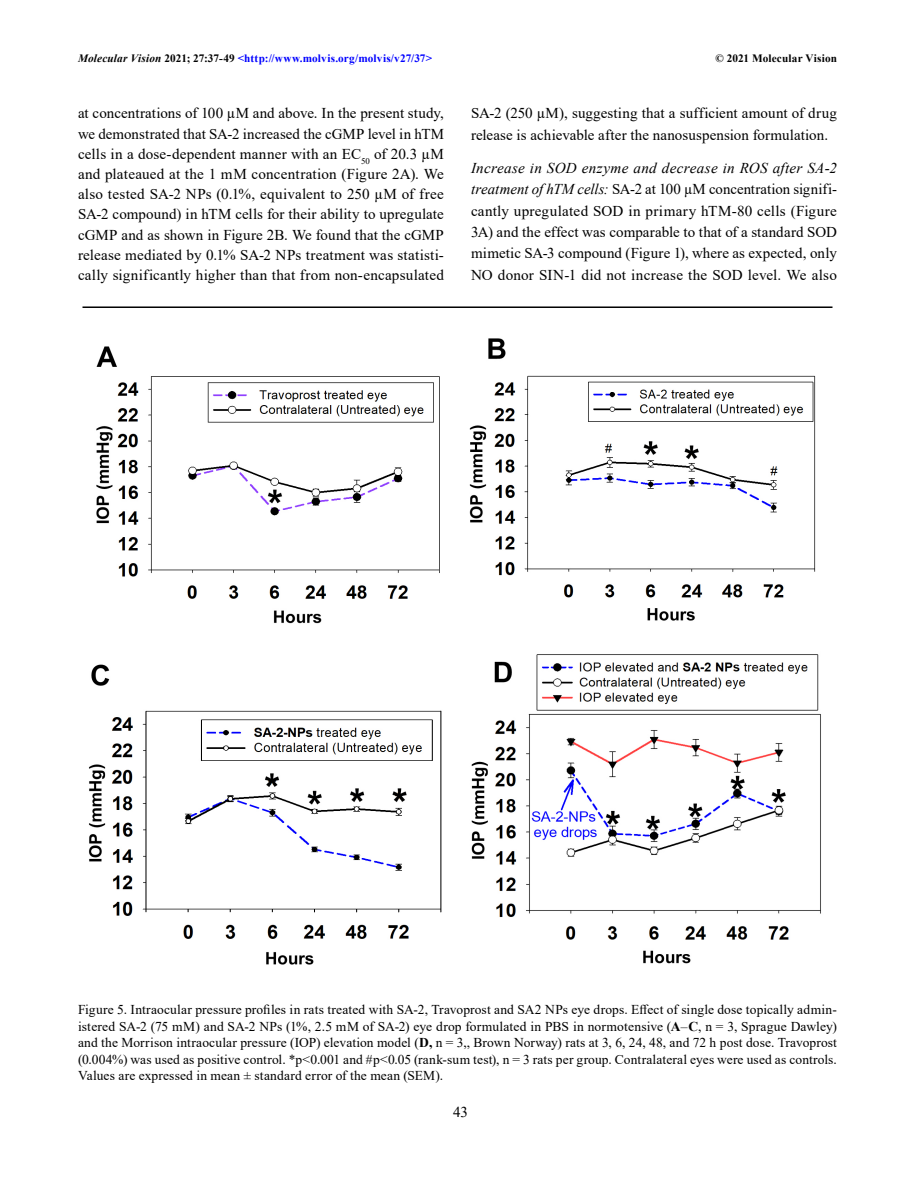
<style>
.page{position:relative;width:918px;height:1188px;background:#fff}
.page>*{position:absolute;margin:0;border:0;box-sizing:border-box;transform-origin:0 0}
.Para_No_Ind{font:15px/20.2px "Times New Roman";letter-spacing:.01em;color:#000;text-align:justify}
.Folio{font:15px "Times New Roman";color:#000}
.Fig_Caption{font:13.5px/16.5px "Times New Roman";letter-spacing:.01em;color:#000;text-align:justify}
.Header_Align_Left{font:700 11.25px "Times New Roman";letter-spacing:.015em;color:#00f}
.Header_Align_Right{font:700 11.25px "Times New Roman";letter-spacing:.015em;color:#000}
.s1{font-style:italic;color:#000}
.s2{color:#000}
.s3{font-style:italic}
.s4{font-weight:700}
</style>
<div class="page">
<img style="left:89px;top:338px;width:732px;height:627px">
<hr style="left:82px;top:306px;width:750px;height:2px;background:#000">
<p class="Header_Align_Left" style="left:78px;top:50px;width:356px"><span class="s1">Molecular Vision</span> <span class="s2">2021; 27:37-49</span> &lt;http://www.molvis.org/molvis/v27/37&gt;</p>
<p class="Header_Align_Right" style="left:715px;top:50px;width:123px">© 2021 Molecular Vision</p>
<p class="Para_No_Ind" style="left:78px;top:103px;width:368px">at concentrations of 100 µM and above. In the present study, we demonstrated that SA-2 increased the cGMP level in hTM cells in a dose-dependent manner with an EC<sub>50</sub> of 20.3 µM and plateaued at the 1 mM concentration (Figure 2A). We also tested SA-2 NPs (0.1%, equivalent to 250 µM of free SA-2 compound) in hTM cells for their ability to upregulate cGMP and as shown in Figure 2B. We found that the cGMP release mediated by 0.1% SA-2 NPs treatment was statisti&shy;cally significantly higher than that from non-encapsulated</p>
<p class="Para_No_Ind" style="left:471px;top:102px;width:367px;line-height:21.3px">SA-2 (250 µM), suggesting that a sufficient amount of drug release is achievable after the nanosuspension formulation.</p>
<p class="Para_No_Ind" style="left:471px;top:157px;width:368px;line-height:21.3px"><span class="s3">Increase in SOD enzyme and decrease in ROS after SA-2 treatment of hTM cells:</span> SA-2 at 100 µM concentration signifi&shy;cantly upregulated SOD in primary hTM-80 cells (Figure 3A) and the effect was comparable to that of a standard SOD mimetic SA-3 compound (Figure 1), where as expected, only NO donor SIN-1 did not increase the SOD level. We also</p>
<p class="Fig_Caption" style="left:78px;top:1001px;width:760px">Figure 5. Intraocular pressure profiles in rats treated with SA-2, Travoprost and SA2 NPs eye drops. Effect of single dose topically admin&shy;istered SA-2 (75 mM) and SA-2 NPs (1%, 2.5 mM of SA-2) eye drop formulated in PBS in normotensive (<span class="s4">A</span>–<span class="s4">C</span>, n = 3, Sprague Dawley) and the Morrison intraocular pressure (IOP) elevation model (<span class="s4">D,</span> n = 3,, Brown Norway) rats at 3, 6, 24, 48, and 72 h post dose. Travoprost (0.004%) was used as positive control. *p&lt;0.001 and #p&lt;0.05 (rank-sum test), n = 3 rats per group. Contralateral eyes were used as controls.<br>Values are expressed in mean ± standard error of the mean (SEM).</p>
<p class="Folio" style="left:453px;top:1102px;width:16px">43</p>
</div>
